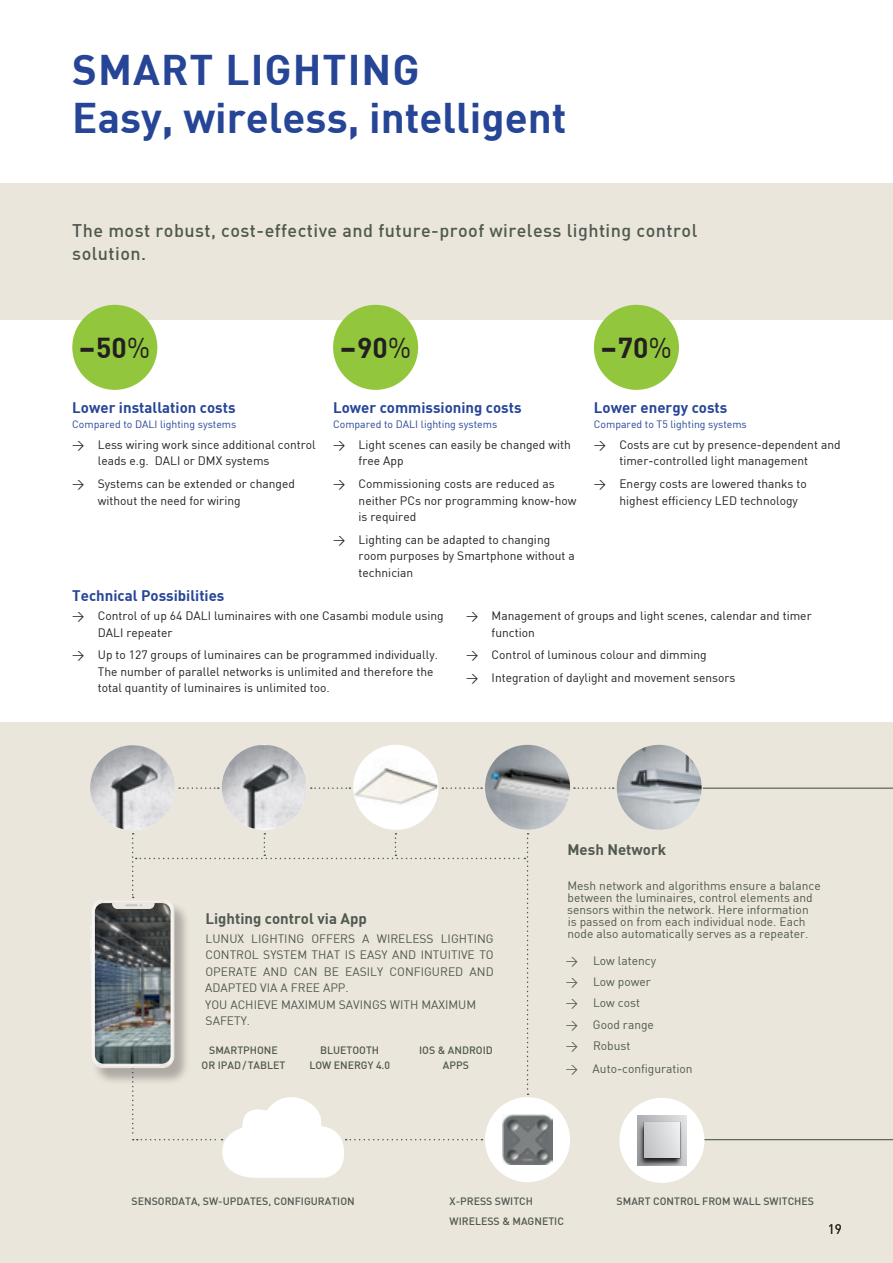
<style>
.page{position:relative;width:893px;height:1263px;background:#fff}
.page>*{position:absolute;margin:0;border:0;box-sizing:border-box;transform-origin:0 0}
.t1{font:700 42px/48px "DIN";color:#264596}
.t2{font:700 28.2px "DIN";color:#231f20;scale:1.5 1}
.Benefits_Klein{font:500 18px "DIN";letter-spacing:.025em;color:#505850}
.t3{font:700 15px "DIN";color:#264596}
.t4{font:700 15px "DIN";color:#505850}
.t5{font:13.5px "DIN";color:#231f20}
.t6{font:12px/16.5px "DIN";color:#231f20}
.Body{font:12px/16.5px "DIN";color:#505850;text-align:justify}
.Specifications{font:500 10.5px/15px "DIN";color:#505850;text-align:center}
.Specifications-2{font:10.5px "DIN";color:#264596}
.s1{font-weight:400}
</style>
<div class="page">
<div style="left:0;top:723px;width:893px;height:540px;background:#eae6dc"></div>
<img style="left:617px;top:745px;width:85px;height:85px;border-radius:43px">
<img style="left:90px;top:745px;width:85px;height:85px">
<img style="left:222px;top:745px;width:85px;height:83px">
<div style="left:353px;top:745px;width:85px;height:85px;background:#fff;border-radius:50%"></div>
<img style="left:353px;top:758px;width:84px;height:57px">
<div style="left:485px;top:1097px;width:85px;height:85px;background:#fff;border-radius:50%"></div>
<img style="left:528px;top:1115px;width:24px;height:49px">
<img style="left:485px;top:745px;width:85px;height:85px;border-radius:43px">
<svg style="left:179px;top:787px;width:40px;height:2px"></svg>
<svg style="left:311px;top:787px;width:39px;height:2px"></svg>
<svg style="left:442px;top:787px;width:40px;height:2px"></svg>
<svg style="left:574px;top:787px;width:40px;height:2px"></svg>
<hr style="left:703px;top:788px;width:190px;height:1px;background:#505850">
<hr style="left:703px;top:1139px;width:190px;height:1px;background:#505850">
<div style="left:619px;top:1098px;width:85px;height:85px;background:#fff;border-radius:50%"></div>
<svg style="left:637px;top:1115px;width:50px;height:50px"></svg>
<svg style="left:638px;top:1122px;width:44px;height:44px"></svg>
<svg style="left:644px;top:1123px;width:35px;height:34px"></svg>
<svg style="left:90px;top:833px;width:438px;height:345px"></svg>
<div style="left:92px;top:902px;width:80px;height:163px;background:#231f20;opacity:.4"></div>
<div style="left:0;top:184px;width:893px;height:136px;background:#eae6dc"></div>
<div style="left:72px;top:305px;width:85px;height:85px;background:#92c63d;border-radius:50%"></div>
<div style="left:333px;top:305px;width:85px;height:85px;background:#92c63d;border-radius:50%"></div>
<div style="left:594px;top:305px;width:85px;height:85px;background:#92c63d;border-radius:50%"></div>
<h1 class="t1" style="left:72px;top:44px;width:496px">SMART LIGHTING<br>Easy, wireless, intelligent</h1>
<p class="Benefits_Klein" style="left:72px;top:219px;width:626px">The most robust, cost-effective and future-proof wireless lighting control</p>
<p class="Benefits_Klein" style="left:72px;top:242px;width:75px">solution.</p>
<p class="t2" style="left:78px;top:329px;width:50px">-50<span class="s1">%</span></p>
<p class="t2" style="left:339px;top:329px;width:50px">-90<span class="s1">%</span></p>
<p class="t2" style="left:600px;top:329px;width:50px">-70<span class="s1">%</span></p>
<p class="t3" style="left:72px;top:398px;width:165px">Lower installation costs</p>
<p class="Specifications-2" style="left:72px;top:418px;width:166px">Compared to DALI lighting systems</p>
<p class="t6" style="left:98px;top:436px;width:220px;text-indent:-26px">&gt; Less wiring work since additional control leads e.g. DALI or DMX systems</p>
<p class="t6" style="left:98px;top:475px;width:199px;text-indent:-26px">&gt; Systems can be extended or changed without the need for wiring</p>
<p class="t3" style="left:333px;top:398px;width:190px">Lower commissioning costs</p>
<p class="Specifications-2" style="left:333px;top:418px;width:166px">Compared to DALI lighting systems</p>
<p class="t6" style="left:359px;top:436px;width:214px;text-indent:-26px">&gt; Light scenes can easily be changed with free App</p>
<p class="t6" style="left:359px;top:475px;width:219px;text-indent:-26px">&gt; Commissioning costs are reduced as neither PCs nor programming know-how is required</p>
<p class="t6" style="left:359px;top:531px;width:218px;text-indent:-26px">&gt; Lighting can be adapted to changing room purposes by Smartphone without a technician</p>
<p class="t3" style="left:594px;top:398px;width:135px">Lower energy costs</p>
<p class="Specifications-2" style="left:594px;top:418px;width:154px">Compared to T5 lighting systems</p>
<p class="t6" style="left:594px;top:436px;width:248px;text-align:center">&gt; Costs are cut by presence-dependent and timer-controlled light management</p>
<p class="t6" style="left:619px;top:475px;width:189px;text-indent:-26px">&gt; Energy costs are lowered thanks to highest efficiency LED technology</p>
<p class="t3" style="left:72px;top:586px;width:154px">Technical Possibilities</p>
<p class="t6" style="left:98px;top:607px;width:347px;text-indent:-26px">&gt; Control of up 64 DALI luminaires with one Casambi module using<br>DALI repeater</p>
<p class="t6" style="left:98px;top:647px;width:342px;text-indent:-26px">&gt; Up to 127 groups of luminaires can be programmed individually.<br>The number of parallel networks is unlimited and therefore the total quantity of luminaires is unlimited too.</p>
<p class="t6" style="left:492px;top:607px;width:322px;text-indent:-26px">&gt; Management of groups and light scenes, calendar and timer function</p>
<p class="t6" style="left:466px;top:647px;width:242px">&gt; Control of luminous colour and dimming</p>
<p class="t6" style="left:466px;top:669px;width:271px">&gt; Integration of daylight and movement sensors</p>
<p class="t4" style="left:205px;top:909px;width:163px">Lighting control via App</p>
<p class="Body" style="left:205px;top:930px;width:290px">LUNUX LIGHTING OFFERS A WIRELESS LIGHTING CONTROL SYSTEM THAT IS EASY AND INTUITIVE TO OPERATE AND CAN BE EASILY CONFIGURED AND ADAPTED VIA A FREE APP.</p>
<p class="Body" style="left:205px;top:996px;width:273px">YOU ACHIEVE MAXIMUM SAVINGS WITH MAXIMUM</p>
<p class="Body" style="left:206px;top:1012px;width:46px">SAFETY.</p>
<p class="Specifications" style="left:202px;top:1042px;width:85px">SMARTPHONE<br>OR IPAD/TABLET</p>
<p class="Specifications" style="left:309px;top:1042px;width:82px">BLUETOOTH<br>LOW ENERGY 4.0</p>
<p class="Specifications" style="left:419px;top:1042px;width:75px">IOS &amp; ANDROID<br>APPS</p>
<p class="t4" style="left:567px;top:840px;width:100px">Mesh Network</p>
<p class="Body" style="left:567px;top:877px;width:255px">Mesh network and algorithms ensure a balance</p>
<p class="Body" style="left:568px;top:889px;width:246px">between the luminaires, control elements and</p>
<p class="Body" style="left:567px;top:901px;width:243px">sensors within the network. Here information</p>
<p class="Body" style="left:568px;top:913px;width:239px">is passed on from each individual node. Each</p>
<p class="Body" style="left:567px;top:925px;width:242px">node also automatically serves as a repeater.</p>
<p class="Body" style="left:566px;top:952px;width:92px">&gt; Low latency</p>
<p class="Body" style="left:566px;top:973px;width:87px">&gt; Low power</p>
<p class="Body" style="left:566px;top:994px;width:76px">&gt; Low cost</p>
<p class="Body" style="left:566px;top:1016px;width:90px">&gt; Good range</p>
<p class="Body" style="left:566px;top:1037px;width:66px">&gt; Robust</p>
<p class="Body" style="left:566px;top:1060px;width:128px">&gt; Auto-configuration</p>
<p class="Specifications" style="left:132px;top:1194px;width:225px">SENSORDATA, SW-UPDATES, CONFIGURATION</p>
<p class="Specifications" style="left:450px;top:1194px;width:85px">X-PRESS SWITCH</p>
<p class="Specifications" style="left:450px;top:1213px;width:116px">WIRELESS &amp; MAGNETIC</p>
<p class="Specifications" style="left:617px;top:1194px;width:199px">SMART CONTROL FROM WALL SWITCHES</p>
<p class="t5" style="left:828px;top:1221px;width:16px">19</p>
</div>
